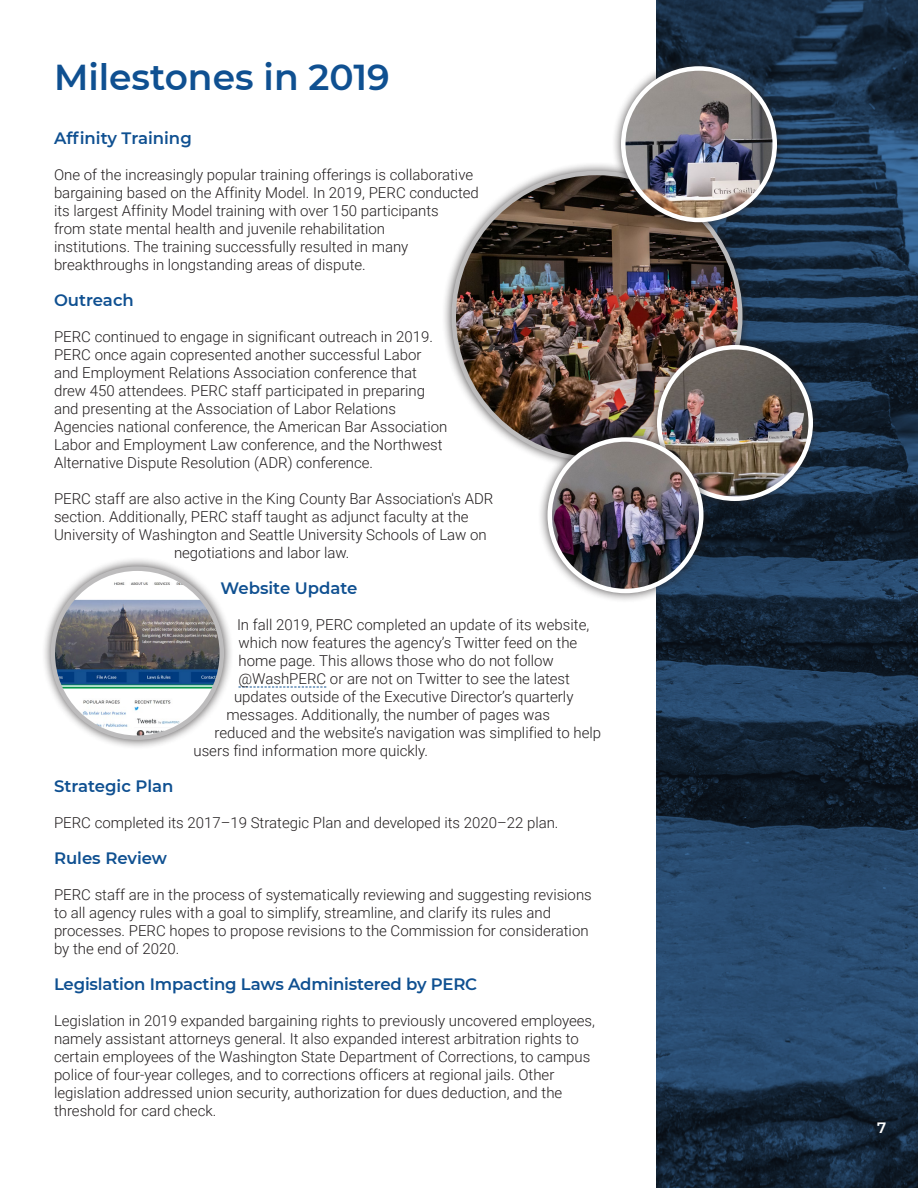
<style>
.page{position:relative;width:918px;height:1188px;background:#fff}
.page>*{position:absolute;margin:0;border:0;box-sizing:border-box;transform-origin:0 0}
.Heading_1__Page_Head{font:600 36px "Montserrat";color:#0f5091}
.Heading_2__Subhead{font:600 16.5px "Montserrat";letter-spacing:-.01em;color:#0f5091}
.Body__no_space_befor{font:300 15px/18px "Roboto";color:#231f20}
.Body{font:300 15px "Roboto";color:#231f20}
.Page_Numbers{font:600 15px "Montserrat";color:#fff}
</style>
<div class="page">
<svg style="left:238px;top:687px;width:88px;height:1px"></svg>
<svg style="left:656px;top:0;width:262px;height:1188px"></svg>
<div style="left:442px;top:161px;width:310px;height:310px;background:#231f20;opacity:.75"></div>
<img style="left:454px;top:173px;width:286px;height:286px;border-radius:143px">
<div style="left:648px;top:336px;width:175px;height:175px;background:#231f20;opacity:.75"></div>
<img style="left:659px;top:347px;width:152px;height:152px;border-radius:76px">
<div style="left:657px;top:345px;width:156px;height:156px;border:4px solid #fff;border-radius:50%"></div>
<div style="left:538px;top:428px;width:175px;height:175px;background:#231f20;opacity:.75"></div>
<img style="left:550px;top:440px;width:151px;height:151px;border-radius:76px">
<div style="left:548px;top:437px;width:156px;height:156px;border:4px solid #fff;border-radius:50%"></div>
<div style="left:612px;top:57px;width:175px;height:175px;background:#231f20;opacity:.75"></div>
<img style="left:623px;top:68px;width:152px;height:152px;border-radius:76px">
<div style="left:621px;top:66px;width:156px;height:156px;border:4px solid #fff;border-radius:50%"></div>
<div style="left:41px;top:557px;width:192px;height:192px;background:#231f20;opacity:.75"></div>
<img style="left:53px;top:569px;width:169px;height:169px;border-radius:85px">
<div style="left:51px;top:566px;width:173px;height:174px;border:4px solid #bdbcbd;border-radius:50%"></div>
<p class="Heading_1__Page_Head" style="left:54px;top:52px;width:337px">Milestones in 2019</p>
<p class="Heading_2__Subhead" style="left:54px;top:126px;width:139px">Affinity Training</p>
<p class="Body__no_space_befor" style="left:54px;top:165px;width:426px">One of the increasingly popular training offerings is collaborative bargaining based on the Affinity Model. In 2019, PERC conducted its largest Affinity Model training with over 150 participants<br>from state mental health and juvenile rehabilitation<br>institutions. The training successfully resulted in many breakthroughs in longstanding areas of dispute.</p>
<p class="Heading_2__Subhead" style="left:54px;top:288px;width:81px">Outreach</p>
<p class="Body__no_space_befor" style="left:54px;top:327px;width:395px">PERC continued to engage in significant outreach in 2019.<br>PERC once again copresented another successful Labor and Employment Relations Association conference that drew 450 attendees. PERC staff participated in preparing and presenting at the Association of Labor Relations Agencies national conference, the American Bar Association Labor and Employment Law conference, and the Northwest Alternative Dispute Resolution (ADR) conference.</p>
<p class="Body" style="left:54px;top:488px;width:441px">PERC staff are also active in the King County Bar Association's ADR</p>
<p class="Body" style="left:54px;top:506px;width:416px">section. Additionally, PERC staff taught as adjunct faculty at the</p>
<p class="Body" style="left:54px;top:524px;width:434px">University of Washington and Seattle University Schools of Law on</p>
<p class="Body" style="left:174px;top:542px;width:177px">negotiations and labor law.</p>
<p class="Heading_2__Subhead" style="left:220px;top:576px;width:138px">Website Update</p>
<p class="Body__no_space_befor" style="left:237px;top:615px;width:354px">In fall 2019, PERC completed an update of its website,</p>
<p class="Body__no_space_befor" style="left:238px;top:633px;width:340px">which now features the agency’s Twitter feed on the</p>
<p class="Body__no_space_befor" style="left:238px;top:651px;width:317px">home page. This allows those who do not follow</p>
<p class="Body__no_space_befor" style="left:238px;top:669px;width:333px">@WashPERC or are not on Twitter to see the latest</p>
<p class="Body__no_space_befor" style="left:234px;top:687px;width:341px">updates outside of the Executive Director’s quarterly</p>
<p class="Body__no_space_befor" style="left:226px;top:705px;width:325px">messages. Additionally, the number of pages was</p>
<p class="Body__no_space_befor" style="left:214px;top:723px;width:388px">reduced and the website’s navigation was simplified to help</p>
<p class="Body__no_space_befor" style="left:194px;top:741px;width:236px">users find information more quickly.</p>
<p class="Heading_2__Subhead" style="left:54px;top:774px;width:121px">Strategic Plan</p>
<p class="Body__no_space_befor" style="left:54px;top:813px;width:506px">PERC completed its 2017–19 Strategic Plan and developed its 2020–22 plan.</p>
<p class="Heading_2__Subhead" style="left:54px;top:846px;width:115px">Rules Review</p>
<p class="Body__no_space_befor" style="left:54px;top:885px;width:539px">PERC staff are in the process of systematically reviewing and suggesting revisions to all agency rules with a goal to simplify, streamline, and clarify its rules and processes. PERC hopes to propose revisions to the Commission for consideration by the end of 2020.</p>
<p class="Heading_2__Subhead" style="left:54px;top:972px;width:425px">Legislation Impacting Laws Administered by PERC</p>
<p class="Body__no_space_befor" style="left:54px;top:1011px;width:542px">Legislation in 2019 expanded bargaining rights to previously uncovered employees, namely assistant attorneys general. It also expanded interest arbitration rights to certain employees of the Washington State Department of Corrections, to campus police of four-year colleges, and to corrections officers at regional jails. Other legislation addressed union security, authorization for dues deduction, and the threshold for card check.</p>
<p class="Page_Numbers" style="left:877px;top:1117px;width:11px">7</p>
</div>
